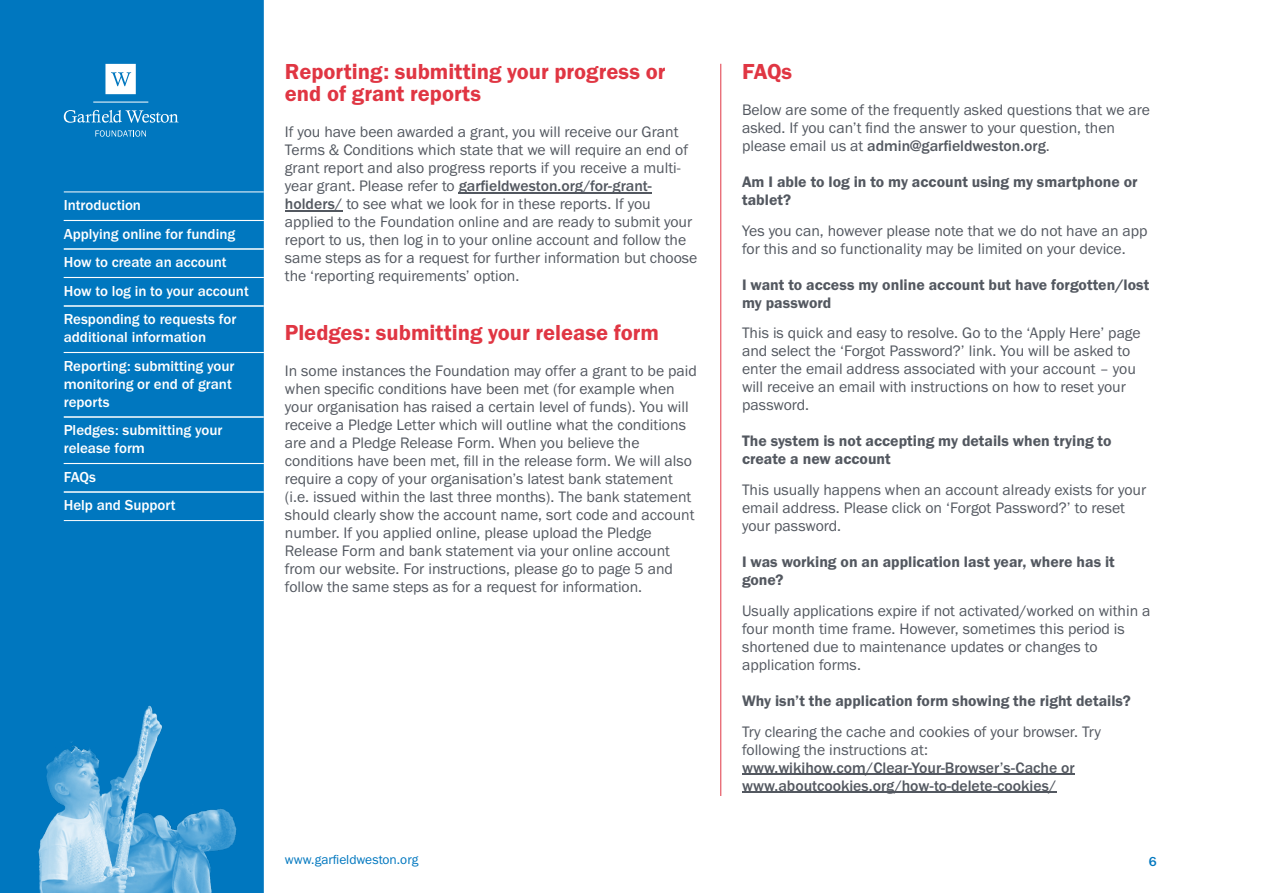
<style>
.page{position:relative;width:1263px;height:893px;background:#fff}
.page>*{position:absolute;margin:0;border:0;box-sizing:border-box;transform-origin:0 0}
.t1{font:22.5px/22.5px "Franklin Gothic URW Dem";color:#e03643}
.t2{font:15.75px/18px "Franklin Gothic URW Boo";color:#535860}
.t3{font:15.75px/18px "Franklin Gothic URW Dem";color:#535860}
.t4{font:500 15.75px/18px "Franklin Gothic URW";color:#535860}
.t5{font:500 15px/28.5px "Franklin Gothic URW";color:#fff}
.t6{font:13.5px "Franklin Gothic URW Boo";color:#0077bf}
.t7{font:500 13.5px "Franklin Gothic URW";color:#0077bf}
.s1{font-family:"Franklin Gothic URW Boo";font-weight:400}
.s2{font-family:"Franklin Gothic URW";font-weight:500}
</style>
<div class="page">
<hr style="left:720px;top:64px;width:1px;height:732px;background:#e03643">
<hr style="left:459px;top:192px;width:193px;height:2px;background:#535860">
<hr style="left:285px;top:210px;width:57px;height:2px;background:#535860">
<hr style="left:742px;top:773px;width:333px;height:2px;background:#535860">
<hr style="left:742px;top:791px;width:314px;height:2px;background:#535860">
<div style="left:0;top:0;width:264px;height:893px;background:#0077bf"></div>
<hr style="left:93px;top:102px;width:55px;height:1px;background:#fff">
<svg style="left:105px;top:64px;width:31px;height:30px"></svg>
<svg style="left:64px;top:110px;width:114px;height:13px"></svg>
<svg style="left:95px;top:130px;width:51px;height:7px"></svg>
<img style="left:39px;top:705px;width:197px;height:188px">
<hr style="left:64px;top:192px;width:200px;height:1px;background:#fff">
<hr style="left:64px;top:220px;width:200px;height:1px;background:#fff">
<hr style="left:64px;top:249px;width:200px;height:1px;background:#fff">
<hr style="left:64px;top:277px;width:200px;height:1px;background:#fff">
<hr style="left:64px;top:306px;width:200px;height:1px;background:#fff">
<hr style="left:64px;top:352px;width:200px;height:1px;background:#fff">
<hr style="left:64px;top:417px;width:200px;height:1px;background:#fff">
<hr style="left:64px;top:463px;width:200px;height:1px;background:#fff">
<hr style="left:64px;top:492px;width:200px;height:1px;background:#fff">
<hr style="left:64px;top:520px;width:200px;height:1px;background:#fff">
<p class="t5" style="left:64px;top:194px;width:187px">Introduction<br>Applying online for funding<br>How to create an account<br>How to log in to your account<br>Responding to requests for</p>
<p class="t5" style="left:64px;top:326px;width:172px">additional information<br>Reporting: submitting your</p>
<p class="t5" style="left:64px;top:377px;width:170px;line-height:18px">monitoring or end of grant reports</p>
<p class="t5" style="left:64px;top:424px;width:160px;line-height:18px">Pledges: submitting your release form</p>
<p class="t5" style="left:64px;top:465px;width:113px">FAQs<br>Help and Support</p>
<h1 class="t1" style="left:285px;top:64px;width:382px">Reporting: submitting your progress or end of grant reports</h1>
<p class="t2" style="left:285px;top:126px;width:405px">If you have been awarded a grant, you will receive our Grant<br>Terms &amp; Conditions which state that we will require an end of grant report and also progress reports if you receive a multi-</p>
<p class="t4" style="left:285px;top:180px;width:368px"><span class="s1">year grant. Please refer to</span> garfieldweston.org/for-grant-</p>
<p class="t2" style="left:285px;top:198px;width:414px"><span class="s2">holders/</span> to see what we look for in these reports. If you applied to the Foundation online and are ready to submit your report to us, then log in to your online account and follow the same steps as for a request for further information but choose the ‘reporting requirements’ option.</p>
<h1 class="t1" style="left:285px;top:325px;width:376px">Pledges: submitting your release form</h1>
<p class="t2" style="left:285px;top:364px;width:414px">In some instances the Foundation may offer a grant to be paid when specific conditions have been met (for example when your organisation has raised a certain level of funds). You will receive a Pledge Letter which will outline what the conditions are and a Pledge Release Form. When you believe the conditions have been met, fill in the release form. We will also require a copy of your organisation’s latest bank statement (i.e. issued within the last three months). The bank statement should clearly show the account name, sort code and account number. If you applied online, please upload the Pledge Release Form and bank statement via your online account from our website. For instructions, please go to page 5 and follow the same steps as for a request for information.</p>
<h1 class="t1" style="left:742px;top:64px;width:52px">FAQs</h1>
<p class="t2" style="left:742px;top:103px;width:409px">Below are some of the frequently asked questions that we are asked. If you can’t find the answer to your question, then</p>
<p class="t4" style="left:742px;top:139px;width:309px"><span class="s1">please email us at</span> admin@garfieldweston.org<span class="s1">.</span></p>
<p class="t3" style="left:742px;top:175px;width:397px">Am I able to log in to my account using my smartphone or tablet?</p>
<p class="t2" style="left:742px;top:224px;width:407px">Yes you can, however please note that we do not have an app for this and so functionality may be limited on your device.</p>
<p class="t3" style="left:742px;top:278px;width:409px">I want to access my online account but have forgotten/lost my password</p>
<p class="t2" style="left:742px;top:327px;width:400px">This is quick and easy to resolve. Go to the ‘Apply Here’ page and select the ‘Forgot Password?’ link. You will be asked to enter the email address associated with your account – you will receive an email with instructions on how to reset your password.</p>
<p class="t3" style="left:742px;top:435px;width:371px">The system is not accepting my details when trying to create a new account</p>
<p class="t2" style="left:742px;top:483px;width:406px">This usually happens when an account already exists for your email address. Please click on ‘Forgot Password?’ to reset your password.</p>
<p class="t3" style="left:742px;top:555px;width:374px">I was working on an application last year, where has it gone?</p>
<p class="t2" style="left:742px;top:604px;width:410px">Usually applications expire if not activated/worked on within a four month time frame. However, sometimes this period is shortened due to maintenance updates or changes to application forms.</p>
<p class="t3" style="left:742px;top:694px;width:390px">Why isn’t the application form showing the right details?</p>
<p class="t2" style="left:742px;top:725px;width:360px">Try clearing the cache and cookies of your browser. Try following the instructions at:</p>
<p class="t4" style="left:742px;top:761px;width:334px">www.wikihow.com/Clear-Your-Browser’s-Cache or www.aboutcookies.org/how-to-delete-cookies/</p>
<p class="t6" style="left:285px;top:855px;width:135px">www.garfieldweston.org</p>
<p class="t7" style="left:1149px;top:857px;width:9px">6</p>
</div>
